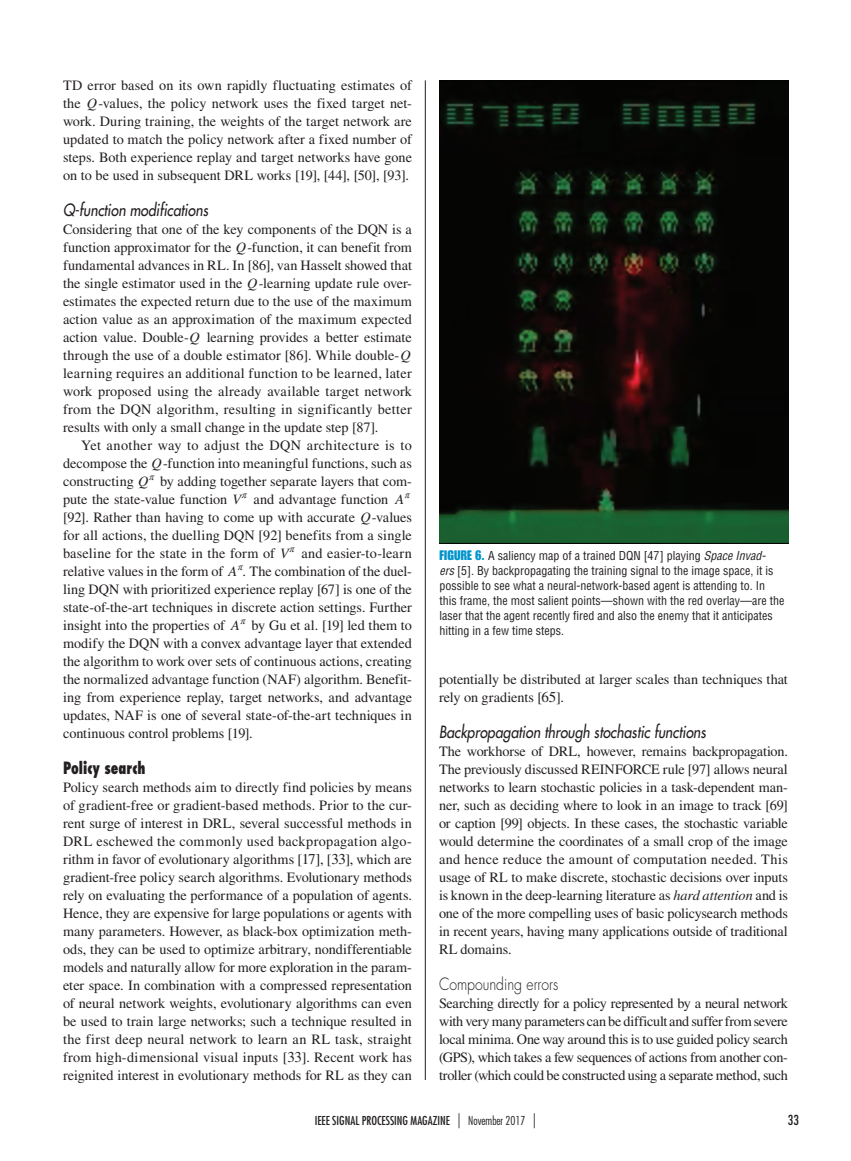
<style>
.page{position:relative;width:851px;height:1161px;background:#fff}
.page>*{position:absolute;margin:0;border:0;box-sizing:border-box;transform-origin:0 0}
.t1{font:italic 500 16.5px "Futura Std";color:#231f20;scale:.85 1}
.t2{font:300 16.5px "Futura Std";color:#231f20;scale:.85 1}
.t3{font:800 condensed 16.5px "Futura Std";color:#231f20;scale:.85 1}
.t4{font:14.25px/18px "Times LT Std";letter-spacing:-.005em;color:#231f20;text-align:justify}
.t5{font:condensed 13.5px "Futura Std";color:#231f20}
.t6{font:condensed 12px/15px "Helvetica LT Std";color:#231f20}
.t7{font:condensed 12px "Futura Std";color:#231f20}
.s1{font-style:italic}
.s2{font-size:15px}
.s3{font-family:"Impact LT Std";font-stretch:normal;font-size:13.5px;color:#0094cc}
.s4{font-weight:300;font-size:15px}
.s5{font-weight:300}
</style>
<div class="page">
<hr style="left:425px;top:80px;width:1px;height:1000px;background:#231f20">
<img style="left:439px;top:80px;width:349px;height:464px">
<p class="t4" style="left:63px;top:76px;width:350px">TD error based on its own rapidly fluctuating estimates of the <span class="s1">Q</span>-values, the policy network uses the fixed target net&shy;work. During training, the weights of the target network are updated to match the policy network after a fixed number of steps. Both experience replay and target networks have gone on to be used in subsequent DRL works [19], [44], [50], [93].</p>
<p class="t1" style="left:63px;top:200px;width:172px">Q-function modifications</p>
<p class="t4" style="left:63px;top:220px;width:350px">Considering that one of the key components of the DQN is a function approximator for the <span class="s1">Q</span>-function, it can benefit from fundamental advances in RL. In [86], van Hasselt showed that the single estimator used in the <span class="s1">Q</span>-learning update rule over&shy;estimates the expected return due to the use of the maximum action value as an approximation of the maximum expected action value. Double-<span class="s1">Q</span> learning provides a better estimate through the use of a double estimator [86]. While double-<span class="s1">Q </span>learning requires an additional function to be learned, later work proposed using the already available target network from the DQN algorithm, resulting in significantly better results with only a small change in the update step [87].</p>
<p class="t4" style="left:63px;top:436px;width:350px;text-indent:18px">Yet another way to adjust the DQN architecture is to decompose the <span class="s1">Q</span>-function into meaningful functions, such as constructing <span class="s1">Q</span><sup>r</sup> by adding together separate layers that com&shy;pute the state-value function <span class="s1">V</span><sup>r</sup> and advantage function <span class="s1">A</span><sup>r </sup>[92]. Rather than having to come up with accurate <span class="s1">Q</span>-values for all actions, the duelling DQN [92] benefits from a single baseline for the state in the form of <span class="s1">V</span><sup>r</sup> and easier-to-learn relative values in the form of <span class="s1">A</span> .<sup>r</sup> The combination of the duel&shy;ling DQN with prioritized experience replay [67] is one of the state-of-the-art techniques in discrete action settings. Further insight into the properties of <span class="s1">A</span><sup>r</sup> by Gu et al. [19] led them to modify the DQN with a convex advantage layer that extended the algorithm to work over sets of continuous actions, creating the normalized advantage function (NAF) algorithm. Benefit&shy;ing from experience replay, target networks, and advantage updates, NAF is one of several state-of-the-art techniques in continuous control problems [19].</p>
<p class="t3" style="left:63px;top:758px;width:99px">Policy search</p>
<p class="t4" style="left:63px;top:778px;width:350px">Policy search methods aim to directly find policies by means of gradient-free or gradient-based methods. Prior to the cur&shy;rent surge of interest in DRL, several successful methods in DRL eschewed the commonly used backpropagation algo&shy;rithm in favor of evolutionary algorithms [<span class="s2">17]</span>, [<span class="s2">33</span>], which are gradient-free policy search algorithms. Evolutionary methods rely on evaluating the performance of a population of agents.<br>Hence, they are expensive for large populations or agents with many parameters. However, as black-box optimization meth&shy;ods, they can be used to optimize arbitrary, nondifferentiable models and naturally allow for more exploration in the param&shy;eter space. In combination with a compressed representation of neural network weights, evolutionary algorithms can even be used to train large networks; such a technique resulted in the first deep neural network to learn an RL task, straight from high-dimensional visual inputs [<span class="s2">33</span>]. Recent work has reignited interest in evolutionary methods for RL as they can</p>
<p class="t6" style="left:439px;top:548px;width:346px"><span class="s3">FIGURE 6.</span> A saliency map of a trained DQN [47] playing <span class="s1">Space Invad-<br>ers</span> [5]. By backpropagating the training signal to the image space, it is possible to see what a neural-network-based agent is attending to. In this frame, the most salient points—shown with the red overlay—are the laser that the agent recently fired and also the enemy that it anticipates hitting in a few time steps.</p>
<p class="t4" style="left:439px;top:670px;width:350px">potentially be distributed at larger scales than techniques that rely on gradients [<span class="s2">65</span>].</p>
<p class="t1" style="left:439px;top:722px;width:315px">Backpropagation through stochastic functions</p>
<p class="t4" style="left:439px;top:742px;width:350px">The workhorse of DRL, however, remains backpropagation.<br>The previously discussed REINFORCE rule [97] allows neural networks to learn stochastic policies in a task-dependent man&shy;ner, such as deciding where to look in an image to track [69] or caption [99] objects. In these cases, the stochastic variable would determine the coordinates of a small crop of the image and hence reduce the amount of computation needed. This usage of RL to make discrete, stochastic decisions over inputs is known in the deep-learning literature as <span class="s1">hard attention</span> and is one of the more compelling uses of basic policysearch methods in recent years, having many applications outside of traditional RL domains.</p>
<p class="t2" style="left:439px;top:974px;width:142px">Compounding errors</p>
<p class="t4" style="left:439px;top:994px;width:350px">Searching directly for a policy represented by a neural network with very many parameters can be difficult and suffer from severe local minima. One way around this is to use guided policy search (GPS), which takes a few sequences of actions from another con&shy;troller (which could be constructed using a separate method, such</p>
<p class="t7" style="left:315px;top:1113px;width:223px">IEEE SIGNAL PROCESSI NG MAGAZINE <span class="s4">|</span> <span class="s5">November 2017</span> <span class="s4">|</span></p>
<p class="t5" style="left:788px;top:1112px;width:13px">33</p>
</div>
